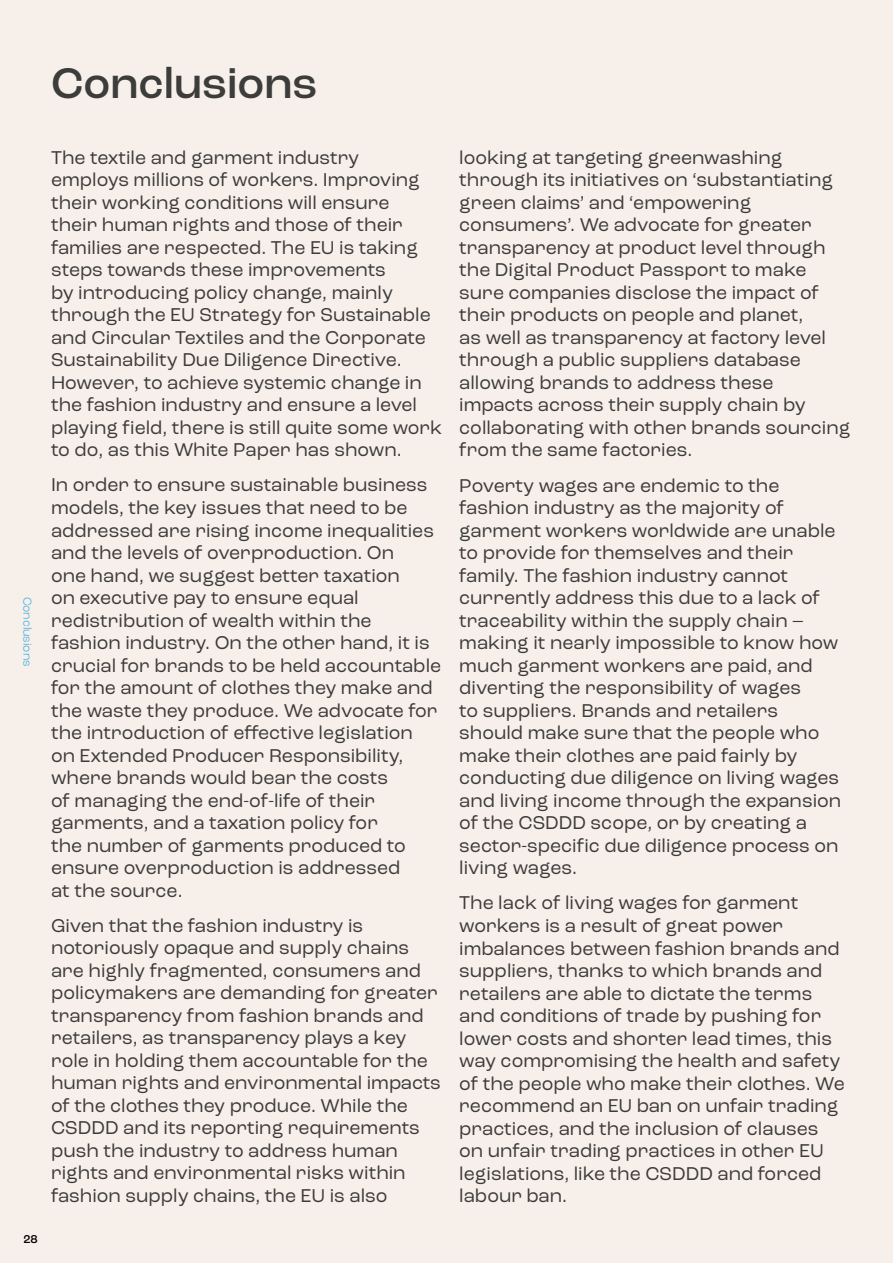
<style>
.page{position:relative;width:893px;height:1263px;background:#f7efea}
.page>*{position:absolute;margin:0;border:0;box-sizing:border-box;transform-origin:0 0}
.t1{font:500 45px "Roc Grotesk";color:#3c3c3b}
.t2{font:19.5px/22.5px "Roc Grotesk";color:#3c3c3b}
.t3{font:300 12px "Roc Grotesk";color:#29a7e4}
.t4{font:500 12px "Roc Grotesk";color:#000}
</style>
<div class="page">
<h1 class="t1" style="left:51px;top:56px;width:268px">Conclusions</h1>
<p class="t3" style="left:35px;top:597px;width:71px;rotate:90deg">Conclusions</p>
<p class="t4" style="left:23px;top:1231px;width:16px">28</p>
<p class="t2" style="left:51px;top:146px;width:393px">The textile and garment industry<br>employs millions of workers. Improving their working conditions will ensure<br>their human rights and those of their families are respected. The EU is taking steps towards these improvements<br>by introducing policy change, mainly through the EU Strategy for Sustainable and Circular Textiles and the Corporate Sustainability Due Diligence Directive.<br>However, to achieve systemic change in the fashion industry and ensure a level playing field, there is still quite some work to do, as this White Paper has shown.</p>
<p class="t2" style="left:51px;top:474px;width:392px">In order to ensure sustainable business models, the key issues that need to be addressed are rising income inequalities and the levels of overproduction. On<br>one hand, we suggest better taxation<br>on executive pay to ensure equal redistribution of wealth within the fashion industry. On the other hand, it is crucial for brands to be held accountable for the amount of clothes they make and the waste they produce. We advocate for the introduction of effective legislation on Extended Producer Responsibility, where brands would bear the costs<br>of managing the end-of-life of their garments, and a taxation policy for<br>the number of garments produced to ensure overproduction is addressed<br>at the source.</p>
<p class="t2" style="left:51px;top:914px;width:391px">Given that the fashion industry is notoriously opaque and supply chains are highly fragmented, consumers and policymakers are demanding for greater transparency from fashion brands and retailers, as transparency plays a key role in holding them accountable for the human rights and environmental impacts of the clothes they produce. While the CSDDD and its reporting requirements push the industry to address human rights and environmental risks within fashion supply chains, the EU is also</p>
<p class="t2" style="left:459px;top:146px;width:393px">looking at targeting greenwashing through its initiatives on ‘substantiating green claims’ and ‘empowering consumers’. We advocate for greater transparency at product level through the Digital Product Passport to make sure companies disclose the impact of their products on people and planet,<br>as well as transparency at factory level through a public suppliers database allowing brands to address these impacts across their supply chain by collaborating with other brands sourcing from the same factories.</p>
<p class="t2" style="left:459px;top:474px;width:384px">Poverty wages are endemic to the fashion industry as the majority of garment workers worldwide are unable to provide for themselves and their family. The fashion industry cannot currently address this due to a lack of traceability within the supply chain – making it nearly impossible to know how much garment workers are paid, and diverting the responsibility of wages<br>to suppliers. Brands and retailers should make sure that the people who make their clothes are paid fairly by conducting due diligence on living wages and living income through the expansion of the CSDDD scope, or by creating a sector-specific due diligence process on living wages.</p>
<p class="t2" style="left:459px;top:892px;width:387px">The lack of living wages for garment workers is a result of great power imbalances between fashion brands and suppliers, thanks to which brands and retailers are able to dictate the terms and conditions of trade by pushing for lower costs and shorter lead times, this way compromising the health and safety of the people who make their clothes. We recommend an EU ban on unfair trading practices, and the inclusion of clauses on unfair trading practices in other EU legislations, like the CSDDD and forced labour ban.</p>
</div>
